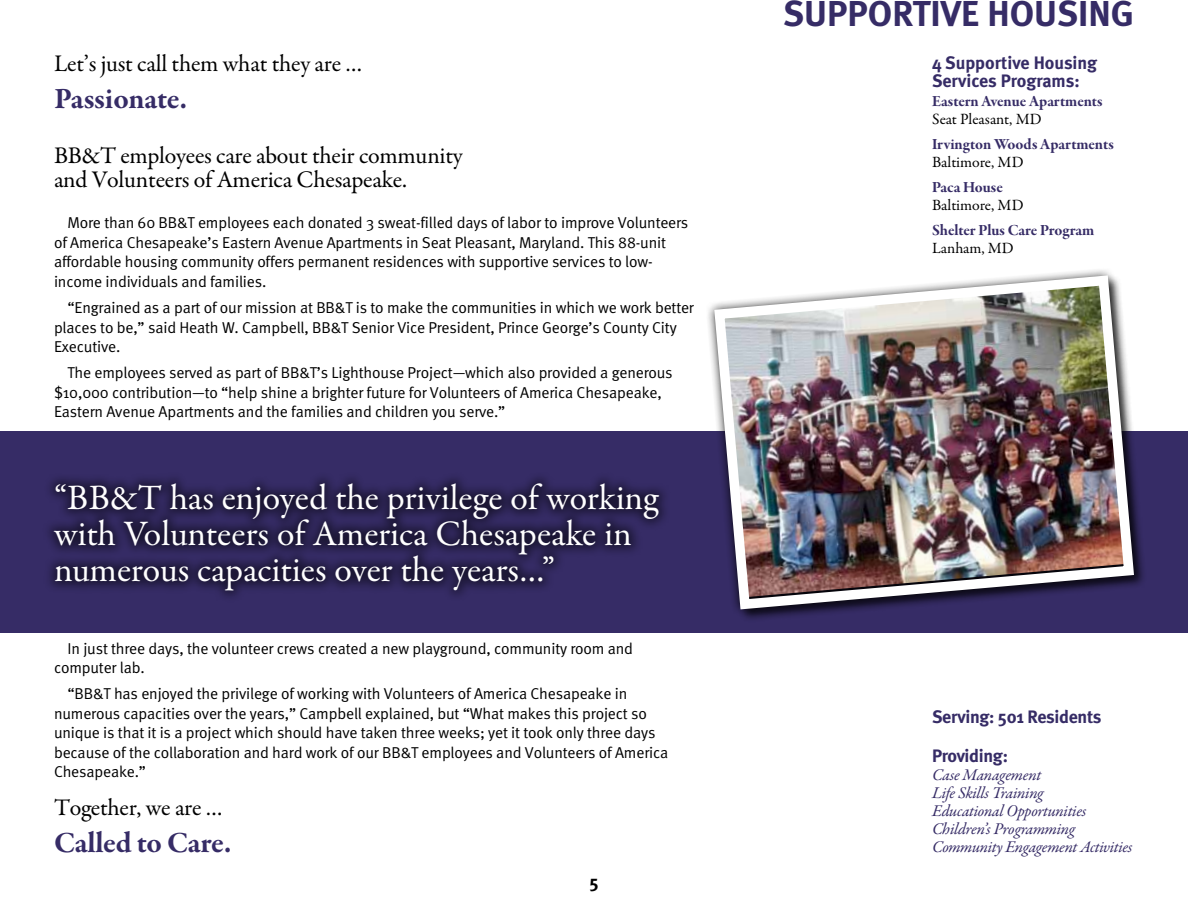
<style>
.page{position:relative;width:1188px;height:918px;background:#fff}
.page>*{position:absolute;margin:0;border:0;box-sizing:border-box;transform-origin:0 0}
.t1{font:36px/36px "Garamond Premr Pro";letter-spacing:-.005em;color:#fff}
.t2{font:700 36px "Meta";color:#362c66}
.t3{font:700 30px "Garamond Premr Pro";letter-spacing:-.01em;color:#362c66}
.t4{font:24px/24px "Garamond Premr Pro";letter-spacing:-.01em;color:#000}
.t5{font:700 18px/18px "Meta";letter-spacing:-.01em;color:#362c66}
.t6{font:700 18px "Meta";color:#000}
.t7{font:italic 16.5px/18px "Garamond Premr Pro";letter-spacing:-.02em;color:#362c66}
.t8{font:15.75px/19.5px "Meta Normal";letter-spacing:-.01em;color:#000}
.t9{font:15.75px "Garamond Premr Pro Bd Subh";color:#362c66}
.t10{font:15.75px "Garamond Premr Pro";letter-spacing:-.005em;color:#000}
</style>
<div class="page">
<div style="left:0;top:431px;width:1188px;height:202px;background:#362c66"></div>
<img style="left:709px;top:270px;width:430px;height:345px">
<div style="left:41px;top:471px;width:630px;height:132px;background:#000;opacity:.5"></div>
<h3 class="t4" style="left:54px;top:52px;width:310px">Let’s just call them what they are …</h3>
<h2 class="t3" style="left:54px;top:80px;width:135px">Passionate.</h2>
<h3 class="t4" style="left:54px;top:144px;width:410px">BB&amp;T employees care about their community and Volunteers of America Chesapeake.</h3>
<p class="t8" style="left:54px;top:213px;width:636px;text-indent:13px">More than 60 BB&amp;T employees each donated 3 sweat-filled days of labor to improve Volunteers of America Chesapeake’s Eastern Avenue Apartments in Seat Pleasant, Maryland. This 88-unit affordable housing community offers permanent residences with supportive services to low&shy;income individuals and families.</p>
<p class="t8" style="left:54px;top:298px;width:641px;text-indent:13px">“Engrained as a part of our mission at BB&amp;T is to make the communities in which we work better places to be,” said Heath W. Campbell, BB&amp;T Senior Vice President, Prince George’s County City<br>Executive.</p>
<p class="t8" style="left:54px;top:363px;width:620px;text-indent:13px">The employees served as part of BB&amp;T’s Lighthouse Project—which also provided a generous $10,000 contribution—to “help shine a brighter future for Volunteers of America Chesapeake,<br>Eastern Avenue Apartments and the families and children you serve.”</p>
<h1 class="t1" style="left:54px;top:480px;width:606px">“BB&amp;T has enjoyed the privilege of working with Volunteers of America Chesapeake in numerous capacities over the years…”</h1>
<p class="t8" style="left:54px;top:638px;width:581px;text-indent:13px">In just three days, the volunteer crews created a new playground, community room and computer lab.</p>
<p class="t8" style="left:54px;top:684px;width:616px;text-indent:13px">“BB&amp;T has enjoyed the privilege of working with Volunteers of America Chesapeake in numerous capacities over the years,” Campbell explained, but “What makes this project so unique is that it is a project which should have taken three weeks; yet it took only three days because of the collaboration and hard work of our BB&amp;T employees and Volunteers of America Chesapeake.”</p>
<h3 class="t4" style="left:54px;top:796px;width:170px">Together, we are …</h3>
<h2 class="t3" style="left:54px;top:824px;width:179px">Called to Care.</h2>
<p class="t6" style="left:589px;top:871px;width:11px">5</p>
<h1 class="t2" style="left:783px;top:-9px;width:42px">Supportive</h1>
<h1 class="t2" style="left:987px;top:-9px;width:21px">housin</h1>
<h1 class="t2" style="left:1111px;top:-9px;width:25px">g</h1>
<p class="t5" style="left:932px;top:53px;width:167px">4 Supportive Housing<br>Services Programs:</p>
<p class="t9" style="left:932px;top:92px;width:172px">Eastern Avenue Apartments</p>
<p class="t10" style="left:932px;top:110px;width:111px">Seat Pleasant, MD</p>
<p class="t9" style="left:932px;top:135px;width:183px">Irvington Woods Apartments</p>
<p class="t10" style="left:932px;top:153px;width:93px">Baltimore, MD</p>
<p class="t9" style="left:932px;top:178px;width:72px">Paca House</p>
<p class="t10" style="left:932px;top:195px;width:93px">Baltimore, MD</p>
<p class="t9" style="left:932px;top:220px;width:164px">Shelter Plus Care Program</p>
<p class="t10" style="left:932px;top:238px;width:83px">Lanham, MD</p>
<p class="t5" style="left:932px;top:696px;width:171px;line-height:39px">Serving: 501 Residents<br>Providing:</p>
<p class="t7" style="left:932px;top:766px;width:202px">Case Management<br>Life Skills Training<br>Educational Opportunities<br>Children’s Programming<br>Community Engagement Activities</p>
</div>
